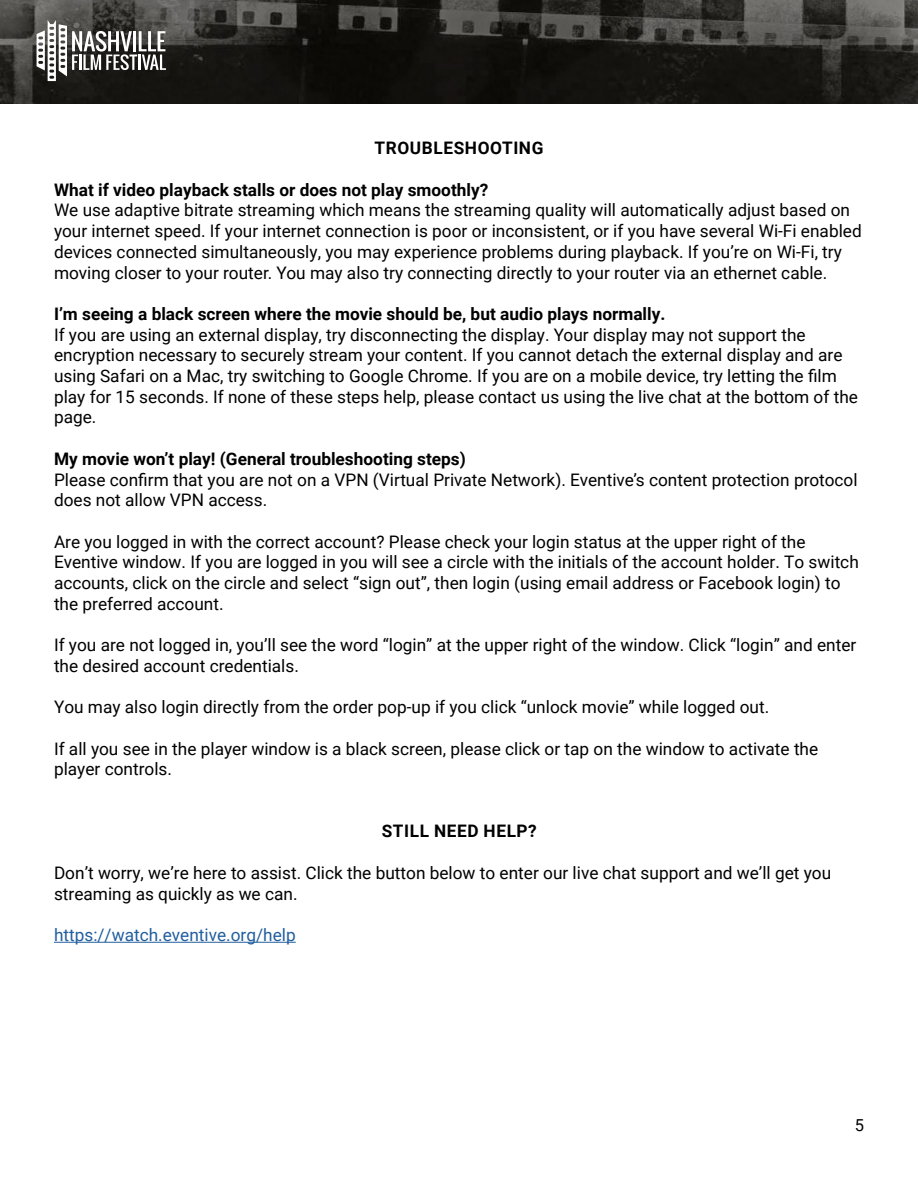
<style>
.page{position:relative;width:918px;height:1188px;background:#fff}
.page>*{position:absolute;margin:0;border:0;box-sizing:border-box;transform-origin:0 0}
.t1{font:17.25px/20.7px "Roboto";color:#000}
.t2{font:700 17.25px "Roboto";color:#000}
.t3{font:17.25px "Roboto";color:#215e9e}
.t4{font:700 17.25px "Roboto";letter-spacing:.035em;color:#000}
.t5{font:16.5px "Roboto";color:#000}
</style>
<div class="page">
<hr style="left:54px;top:942px;width:242px;height:1px;background:#215e9e">
<svg style="left:0;top:0;width:918px;height:104px;background:#282623"></svg>
<svg style="left:37px;top:20px;width:129px;height:61px"></svg>
<p class="t4" style="left:374px;top:136px;width:171px">TROUBLESHOOTING</p>
<p class="t2" style="left:54px;top:178px;width:436px">What if video playback stalls or does not play smoothly?</p>
<p class="t1" style="left:54px;top:199px;width:809px">We use adaptive bitrate streaming which means the streaming quality will automatically adjust based on your internet speed. If your internet connection is poor or inconsistent, or if you have several Wi-Fi enabled devices connected simultaneously, you may experience problems during playback. If you’re on Wi-Fi, try moving closer to your router. You may also try connecting directly to your router via an ethernet cable.</p>
<p class="t2" style="left:54px;top:302px;width:613px">I’m seeing a black screen where the movie should be, but audio plays normally.</p>
<p class="t1" style="left:54px;top:324px;width:806px">If you are using an external display, try disconnecting the display. Your display may not support the encryption necessary to securely stream your content. If you cannot detach the external display and are using Safari on a Mac, try switching to Google Chrome. If you are on a mobile device, try letting the film play for 15 seconds. If none of these steps help, please contact us using the live chat at the bottom of the page.</p>
<p class="t2" style="left:54px;top:447px;width:413px">My movie won’t play! (General troubleshooting steps)</p>
<p class="t1" style="left:54px;top:468px;width:805px">Please confirm that you are not on a VPN (Virtual Private Network). Eventive’s content protection protocol does not allow VPN access.</p>
<p class="t1" style="left:54px;top:531px;width:806px">Are you logged in with the correct account? Please check your login status at the upper right of the Eventive window. If you are logged in you will see a circle with the initials of the account holder. To switch accounts, click on the circle and select “sign out”, then login (using email address or Facebook login) to the preferred account.</p>
<p class="t1" style="left:54px;top:634px;width:804px">If you are not logged in, you’ll see the word “login” at the upper right of the window. Click “login” and enter the desired account credentials.</p>
<p class="t1" style="left:54px;top:696px;width:717px">You may also login directly from the order pop-up if you click “unlock movie” while logged out.</p>
<p class="t1" style="left:54px;top:738px;width:766px">If all you see in the player window is a black screen, please click or tap on the window to activate the player controls.</p>
<p class="t4" style="left:382px;top:819px;width:156px">STILL NEED HELP?</p>
<p class="t1" style="left:54px;top:862px;width:779px">Don’t worry, we’re here to assist. Click the button below to enter our live chat support and we’ll get you streaming as quickly as we can.</p>
<p class="t3" style="left:54px;top:923px;width:243px">https://watch.eventive.org/help</p>
<p class="t5" style="left:855px;top:1114px;width:11px">5</p>
</div>
